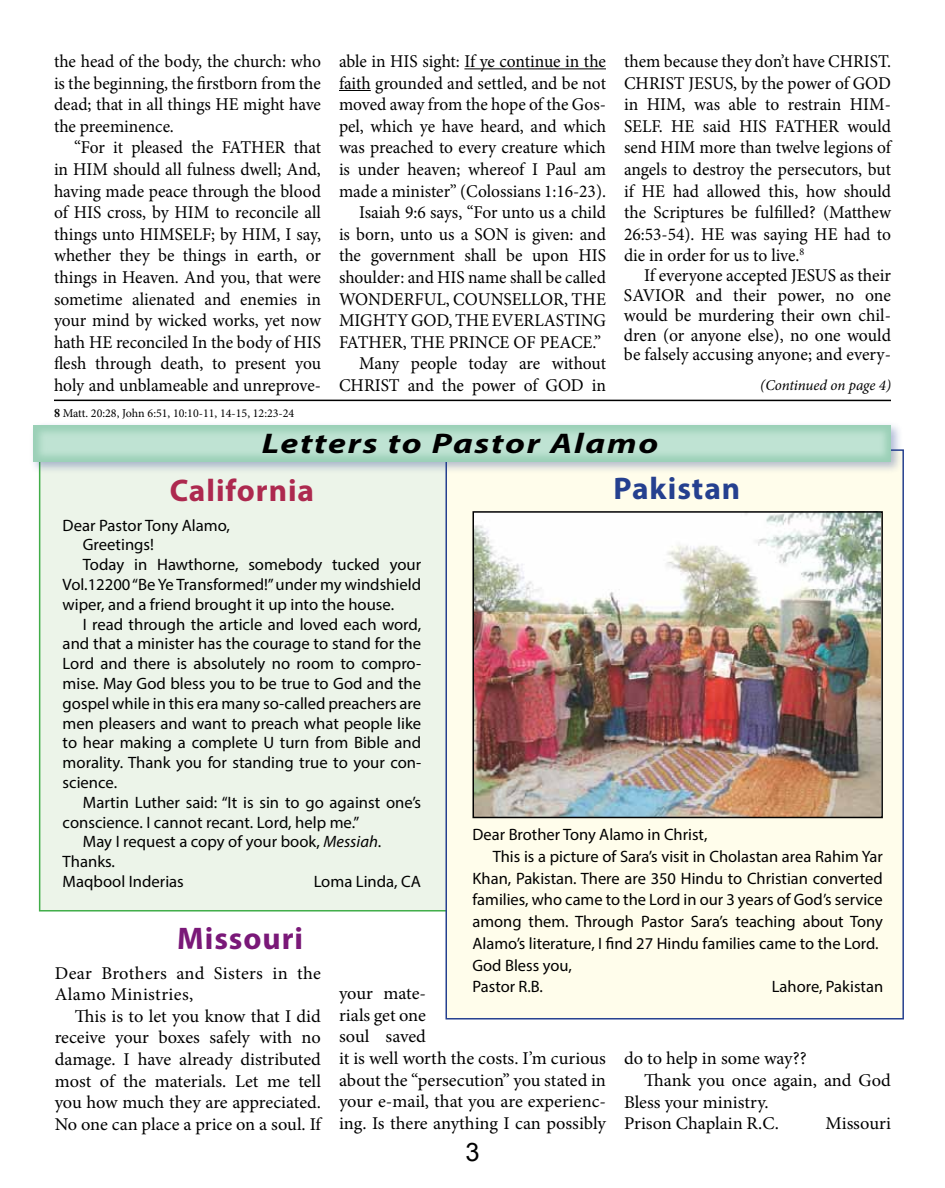
<style>
.page{position:relative;width:945px;height:1188px;background:#fff}
.page>*{position:absolute;margin:0;border:0;box-sizing:border-box;transform-origin:0 0}
.t1{font:700 31.35px "Myriad Pro";letter-spacing:.03em;color:#ad294f}
.t2{font:700 31.35px "Myriad Pro";letter-spacing:.03em;color:#25408f}
.t3{font:700 31.35px "Myriad Pro";letter-spacing:.03em;color:#7a1878}
.t4{font:italic 700 28.5px "Myriad Pro";letter-spacing:.05em;color:#000;scale:1.25 1}
.t5{font:25.5px "Arial";color:#000}
.t6{font:18px/21.6px "Minion Pro";color:#000;text-align:justify}
.t7{font:16.5px "Myriad Pro";color:#000}
.t8{font:italic 15px "Minion Pro";letter-spacing:-.01em;color:#000}
.t9{font:12px "Minion Pro";color:#000}
.s1{font-family:"Adobe Caslon Pro";font-weight:700}
.s2{font-style:italic}
</style>
<div class="page">
<div style="left:39px;top:449px;width:433px;height:463px;background:#ecf4e9;border:2px solid #41ad49"></div>
<div style="left:446px;top:449px;width:458px;height:571px;background:#fffdeb;border:2px solid #25408f"></div>
<img style="left:475px;top:514px;width:405px;height:301px">
<div style="left:472px;top:511px;width:411px;height:307px;border:2px solid #000"></div>
<hr style="left:464px;top:68px;width:142px;height:1px;background:#000">
<hr style="left:339px;top:90px;width:32px;height:1px;background:#000">
<hr style="left:54px;top:400px;width:837px;height:1px;background:#000">
<div style="left:29px;top:421px;width:874px;height:53px;background:#25408f;opacity:.35"></div>
<div style="left:32px;top:418px;width:859px;height:45px;background:#bfe3d3;opacity:.75"></div>
<p class="t6" style="left:54px;top:51px;width:269px">the head of the body, the church: who is the beginning, the firstborn from the dead; that in all things HE might have the preeminence.</p>
<p class="t6" style="left:54px;top:137px;width:269px;text-indent:20px">“For it pleased the FATHER that in HIM should all fulness dwell; And, having made peace through the blood of HIS cross, by HIM to reconcile all things unto HIMSELF; by HIM, I say, whether they be things in earth, or things in Heaven. And you, that were sometime alienated and enemies in your mind by wicked works, yet now hath HE reconciled In the body of HIS flesh through death, to present you holy and unblameable and unreprove-</p>
<p class="t9" style="left:54px;top:405px;width:242px"><span class="s1">8</span> Matt. 20:28, John 6:51, 10:10-11, 14-15, 12:23-24</p>
<p class="t6" style="left:339px;top:51px;width:269px">able in HIS sight: If ye continue in the</p>
<p class="t6" style="left:339px;top:72px;width:268px">faith grounded and settled, and be not</p>
<p class="t6" style="left:339px;top:94px;width:269px">moved away from the hope of the Gos-</p>
<p class="t6" style="left:339px;top:115px;width:268px">pel, which ye have heard, and which</p>
<p class="t6" style="left:339px;top:137px;width:268px">was preached to every creature which</p>
<p class="t6" style="left:339px;top:159px;width:268px">is under heaven; whereof I Paul am</p>
<p class="t6" style="left:339px;top:180px;width:269px">made a minister” (Colossians 1:16-23).</p>
<p class="t6" style="left:359px;top:202px;width:248px">Isaiah 9:6 says, “For unto us a child</p>
<p class="t6" style="left:339px;top:223px;width:268px">is born, unto us a SON is given: and</p>
<p class="t6" style="left:339px;top:245px;width:268px">the government shall be upon HIS</p>
<p class="t6" style="left:339px;top:267px;width:268px">shoulder: and HIS name shall be called</p>
<p class="t6" style="left:339px;top:288px;width:256px">WONDERFUL, COUNSELLOR, The</p>
<p class="t6" style="left:339px;top:310px;width:268px">MIGHTY GOD, THE EVERLASTING</p>
<p class="t6" style="left:339px;top:331px;width:264px">FATHER, THE PRINCE OF PEACE.”</p>
<p class="t6" style="left:359px;top:353px;width:248px">Many people today are without</p>
<p class="t6" style="left:339px;top:375px;width:268px">CHRIST and the power of GOD in</p>
<p class="t6" style="left:624px;top:51px;width:269px">them because they don’t have CHRIST.<br>CHRIST JESUS, by the power of GOD in HIM, was able to restrain HIM-SELF. HE said HIS FATHER would send HIM more than twelve legions of angels to destroy the persecutors, but if He had allowed this, how should the Scriptures be fulfilled? (Matthew 26:53-54). HE was saying HE had to die in order for us to live.<sup>8</sup></p>
<p class="t6" style="left:624px;top:266px;width:269px;line-height:19.8px;text-indent:20px">If everyone accepted JESUS as their SAVIOR and their power, no one would be murdering their own chil&shy;dren (or anyone else), no one would be falsely accusing anyone; and every-</p>
<p class="t8" style="left:760px;top:375px;width:132px">(Continued on page 4)</p>
<h2 class="t4" style="left:262px;top:425px;width:319px">Letters to Pastor Alamo</h2>
<h1 class="t1" style="left:170px;top:470px;width:146px">California</h1>
<h1 class="t2" style="left:614px;top:468px;width:128px">Pakistan</h1>
<p class="t7" style="left:63px;top:515px;width:169px">Dear Pastor Tony Alamo,</p>
<p class="t7" style="left:83px;top:535px;width:73px">Greetings!</p>
<p class="t7" style="left:83px;top:555px;width:340px">Today in Hawthorne, somebody tucked your</p>
<p class="t7" style="left:63px;top:574px;width:360px">Vol.12200 “Be Ye Transformed!” under my windshield</p>
<p class="t7" style="left:63px;top:594px;width:333px">wiper, and a friend brought it up into the house.</p>
<p class="t7" style="left:83px;top:614px;width:340px">I read through the article and loved each word,</p>
<p class="t7" style="left:63px;top:634px;width:360px">and that a minister has the courage to stand for the</p>
<p class="t7" style="left:63px;top:654px;width:360px">Lord and there is absolutely no room to compro-</p>
<p class="t7" style="left:63px;top:673px;width:360px">mise. May God bless you to be true to God and the</p>
<p class="t7" style="left:63px;top:693px;width:360px">gospel while in this era many so-called preachers are</p>
<p class="t7" style="left:63px;top:713px;width:360px">men pleasers and want to preach what people like</p>
<p class="t7" style="left:63px;top:733px;width:360px">to hear making a complete U turn from Bible and</p>
<p class="t7" style="left:63px;top:753px;width:360px">morality. Thank you for standing true to your con-</p>
<p class="t7" style="left:63px;top:772px;width:56px">science.</p>
<p class="t7" style="left:83px;top:792px;width:340px">Martin Luther said: “It is sin to go against one’s</p>
<p class="t7" style="left:63px;top:812px;width:298px">conscience. I cannot recant. Lord, help me.”</p>
<p class="t7" style="left:83px;top:832px;width:300px">May I request a copy of your book, <span class="s2">Messiah</span>.</p>
<p class="t7" style="left:63px;top:852px;width:54px">Thanks.</p>
<p class="t7" style="left:63px;top:871px;width:123px">Maqbool Inderias</p>
<p class="t7" style="left:314px;top:871px;width:109px">Loma Linda, CA</p>
<p class="t7" style="left:472px;top:824px;width:236px">Dear Brother Tony Alamo in Christ,</p>
<p class="t7" style="left:493px;top:846px;width:392px">This is a picture of Sara’s visit in Cholastan area Rahim Yar</p>
<p class="t7" style="left:472px;top:868px;width:412px">Khan, Pakistan. There are 350 Hindu to Christian converted</p>
<p class="t7" style="left:472px;top:890px;width:412px">families, who came to the Lord in our 3 years of God’s service</p>
<p class="t7" style="left:472px;top:911px;width:412px">among them. Through Pastor Sara’s teaching about Tony</p>
<p class="t7" style="left:472px;top:933px;width:408px">Alamo’s literature, I find 27 Hindu families came to the Lord.</p>
<p class="t7" style="left:472px;top:955px;width:101px">God Bless you,</p>
<p class="t7" style="left:472px;top:977px;width:72px">Pastor R.B.</p>
<p class="t7" style="left:772px;top:977px;width:113px">Lahore, Pakistan</p>
<h1 class="t3" style="left:177px;top:918px;width:127px">Missouri</h1>
<p class="t6" style="left:55px;top:962px;width:268px">Dear Brothers and Sisters in the<br>Alamo Ministries,</p>
<p class="t6" style="left:55px;top:1005px;width:268px;text-indent:20px">This is to let you know that I did receive your boxes safely with no damage. I have already distributed most of the materials. Let me tell you how much they are appreciated.<br>No one can place a price on a soul. If</p>
<p class="t6" style="left:339px;top:983px;width:269px;text-align:left">your mate-<br>rials get one<br>soul saved<br>it is well worth the costs. I’m curious about the “persecution” you stated in your e-mail, that you are experienc&shy;ing. Is there anything I can possibly</p>
<p class="t6" style="left:624px;top:1048px;width:184px">do to help in some way??</p>
<p class="t6" style="left:644px;top:1070px;width:248px">Thank you once again, and God</p>
<p class="t6" style="left:624px;top:1091px;width:146px">Bless your ministry.</p>
<p class="t6" style="left:624px;top:1113px;width:156px">Prison Chaplain R.C.</p>
<p class="t6" style="left:826px;top:1113px;width:67px">Missouri</p>
<h3 class="t5" style="left:465px;top:1135px;width:16px">3</h3>
</div>
